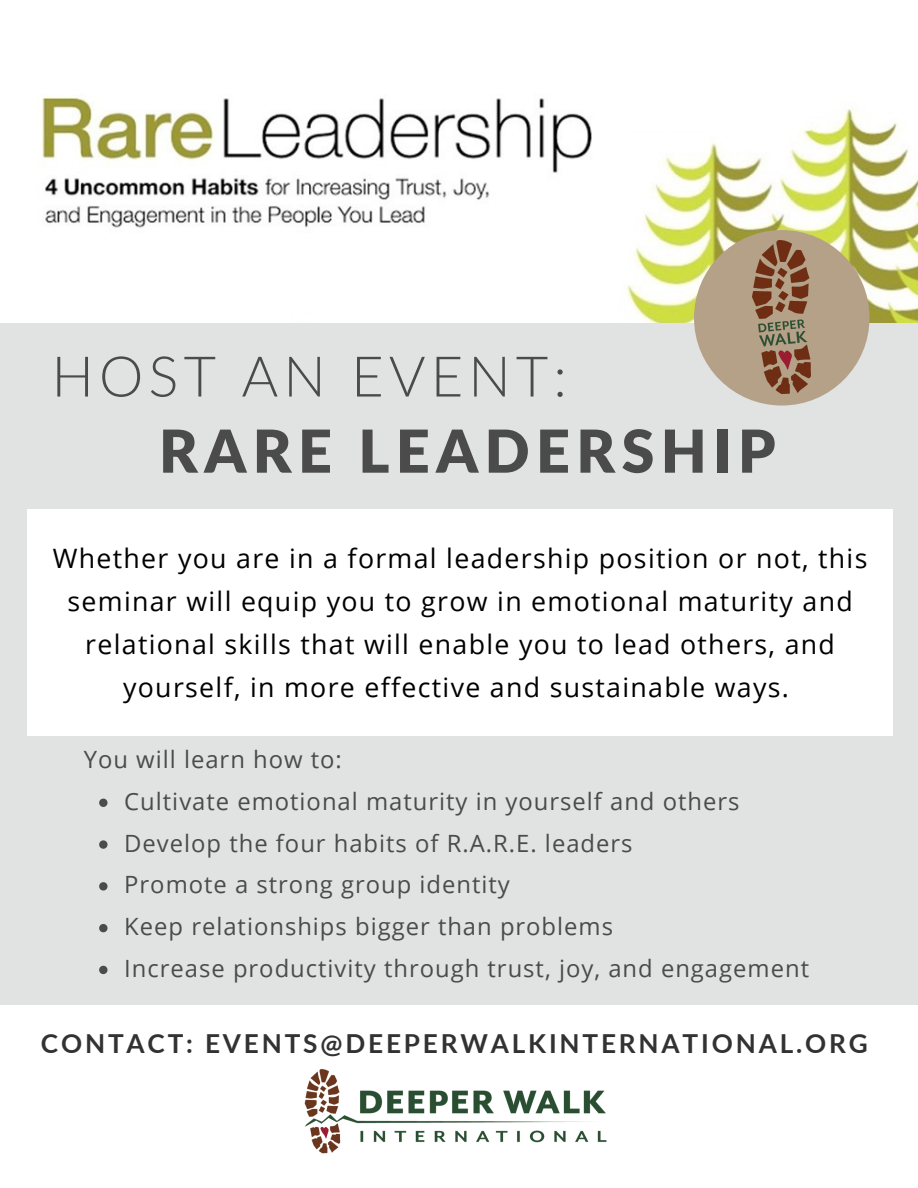
<style>
.page{position:relative;width:918px;height:1188px;background:#e1e2e2}
.page>*{position:absolute;margin:0;border:0;box-sizing:border-box;transform-origin:0 0}
.t1{font:900 59.1px "Lato";letter-spacing:.11em;color:#4b4b4b}
.t2{font:300 56.1px "Lato";letter-spacing:.09em;color:#4b4b4b}
.t3{font:26.7px/42.8px "Open Sans";letter-spacing:.05em;color:#000;text-align:center}
.t4{font:700 26.25px "Lato";letter-spacing:.11em;color:#333232}
.t5{font:23.85px/41.8px "Open Sans";letter-spacing:.04em;color:#4b4b4b}
</style>
<div class="page">
<div style="left:0;top:1005px;width:918px;height:183px;background:#fff"></div>
<img style="left:304px;top:1069px;width:303px;height:85px">
<div style="left:27px;top:510px;width:865px;height:226px;background:#fff"></div>
<img style="left:0;top:0;width:918px;height:323px">
<div style="left:694px;top:230px;width:176px;height:176px;background:#b5a187;border-radius:50%"></div>
<img style="left:752px;top:241px;width:59px;height:153px">
<svg style="left:99px;top:799px;width:9px;height:8px"></svg>
<svg style="left:99px;top:840px;width:9px;height:9px"></svg>
<svg style="left:99px;top:882px;width:9px;height:9px"></svg>
<svg style="left:99px;top:924px;width:9px;height:8px"></svg>
<svg style="left:99px;top:966px;width:9px;height:8px"></svg>
<h2 class="t2" style="left:52px;top:341px;width:517px">HOST AN EVENT:</h2>
<h1 class="t1" style="left:159px;top:414px;width:618px">RARE LEADERSHIP</h1>
<p class="t3" style="left:53px;top:537px;width:816px">Whether you are in a formal leadership position or not, this seminar will equip you to grow in emotional maturity and relational skills that will enable you to lead others, and yourself, in more effective and sustainable ways.</p>
<p class="t5" style="left:84px;top:738px;width:260px">You will learn how to:</p>
<p class="t5" style="left:124px;top:780px;width:686px">Cultivate emotional maturity in yourself and others Develop the four habits of R.A.R.E. leaders<br>Promote a strong group identity<br>Keep relationships bigger than problems<br>Increase productivity through trust, joy, and engagement</p>
<p class="t4" style="left:41px;top:1027px;width:828px">CONTACT: EVENTS@DEEPERWALKINTERNATIONAL.ORG</p>
</div>
